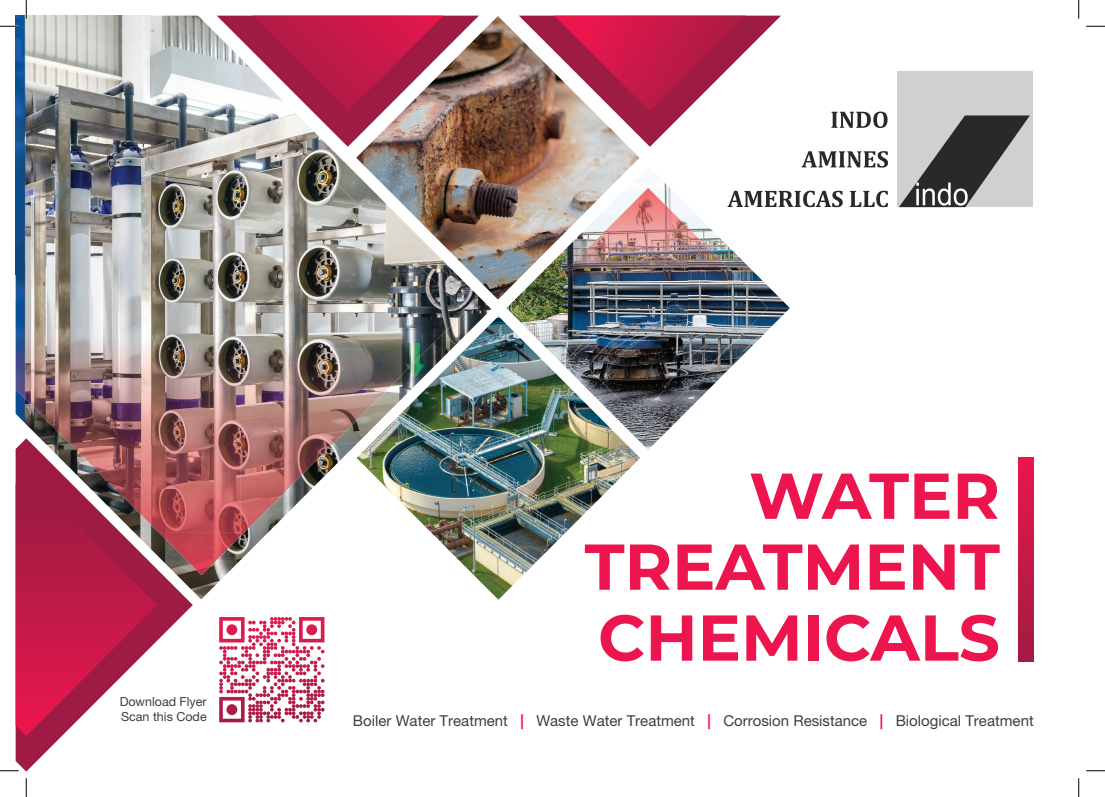
<style>
.page{position:relative;width:1105px;height:797px;background:#fff}
.page>*{position:absolute;margin:0;border:0;box-sizing:border-box;transform-origin:0 0}
.t1{font:700 64.62px/70.9px "Montserrat";color:#ed154d;text-align:justify}
.t2{font:15px "Helvetica Neue LT Pro";color:#3e3e3f}
.t3{font:12.5px/15px "Helvetica Neue LT Pro";color:#3e3e3f}
.s1{font-weight:700;color:#ed154d}
</style>
<div class="page">
<div style="left:897px;top:71px;width:136px;height:136px;background:#cfd0d0"></div>
<svg style="left:899px;top:115px;width:131px;height:92px"></svg>
<svg style="left:16px;top:599px;width:177px;height:172px"></svg>
<img style="left:506px;top:209px;width:284px;height:241px">
<img style="left:491px;top:316px;width:149px;height:283px">
<img style="left:16px;top:148px;width:475px;height:451px">
<img style="left:356px;top:16px;width:252px;height:283px">
<div style="left:1018px;top:458px;width:16px;height:204px;background:linear-gradient(to bottom,#ea164d,#a11c43)"></div>
<svg style="left:16px;top:474px;width:141px;height:262px"></svg>
<img style="left:16px;top:16px;width:134px;height:387px">
<img style="left:150px;top:16px;width:90px;height:430px">
<img style="left:240px;top:147px;width:45px;height:385px">
<img style="left:285px;top:147px;width:45px;height:344px">
<img style="left:330px;top:177px;width:45px;height:269px">
<img style="left:375px;top:222px;width:45px;height:179px">
<img style="left:420px;top:267px;width:45px;height:89px">
<img style="left:29px;top:403px;width:121px;height:43px">
<img style="left:72px;top:446px;width:168px;height:43px">
<img style="left:115px;top:489px;width:125px;height:43px">
<img style="left:158px;top:532px;width:87px;height:43px">
<img style="left:217px;top:16px;width:262px;height:131px">
<svg style="left:519px;top:16px;width:369px;height:191px"></svg>
<img style="left:608px;top:188px;width:80px;height:240px">
<img style="left:568px;top:228px;width:40px;height:160px">
<img style="left:688px;top:228px;width:40px;height:160px">
<img style="left:528px;top:268px;width:40px;height:80px">
<img style="left:728px;top:268px;width:40px;height:80px">
<svg style="left:219px;top:617px;width:106px;height:106px"></svg>
<svg style="left:0;top:25px;width:19px;height:2px"></svg>
<svg style="left:1086px;top:25px;width:19px;height:2px"></svg>
<svg style="left:0;top:770px;width:19px;height:1px"></svg>
<svg style="left:1086px;top:770px;width:19px;height:1px"></svg>
<svg style="left:25px;top:0;width:2px;height:19px"></svg>
<svg style="left:25px;top:778px;width:2px;height:19px"></svg>
<svg style="left:1078px;top:0;width:1px;height:19px"></svg>
<svg style="left:1078px;top:778px;width:1px;height:19px"></svg>
<p class="t3" style="left:120px;top:694px;width:89px">Download Flyer<br>Scan this Code</p>
<h1 class="t1" style="left:585px;top:459px;width:417px;text-indent:164px">WATER TREATMENT CHEMICALS</h1>
<p class="t2" style="left:353px;top:711px;width:682px">Boiler Water Treatment <span class="s1">|</span> Waste Water Treatment <span class="s1">|</span> Corrosion Resistance <span class="s1">|</span> Biological Treatment</p>
</div>
